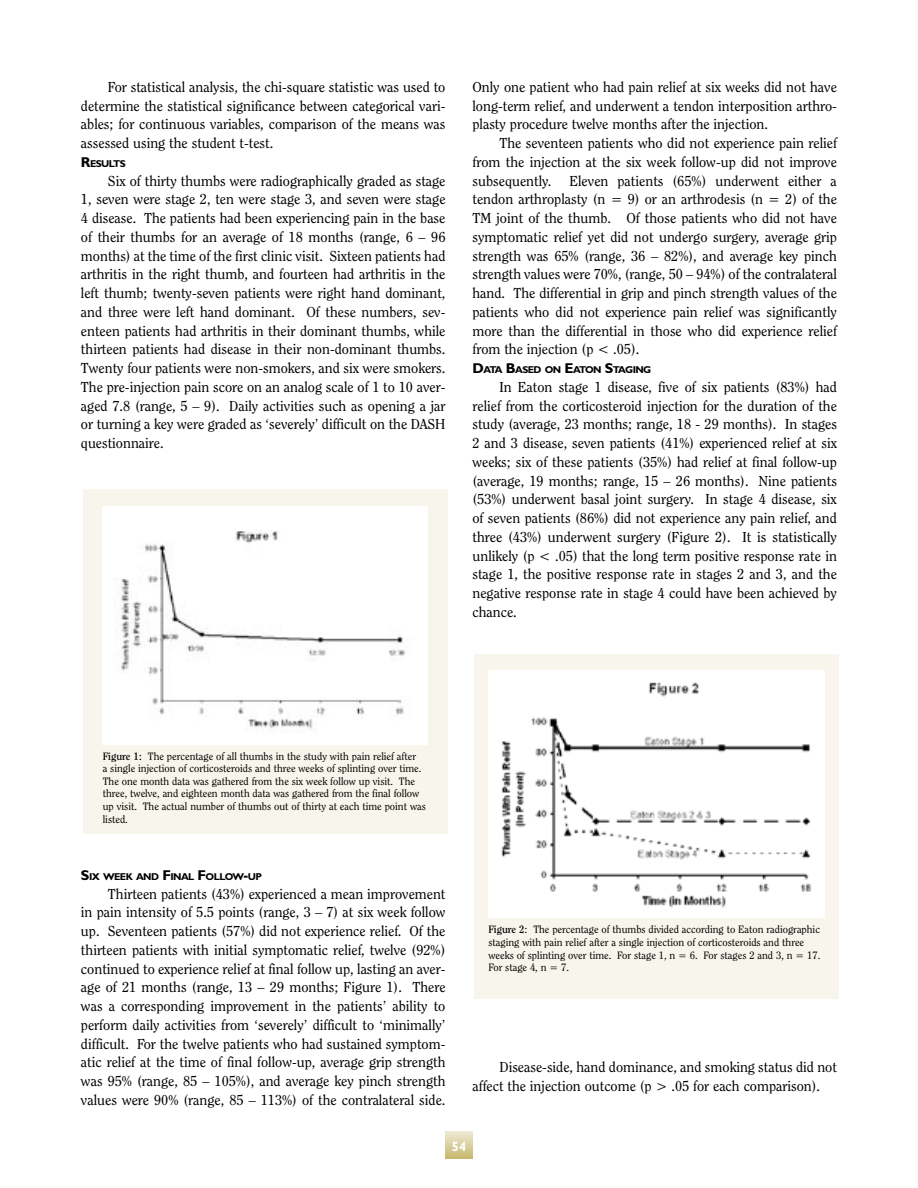
<style>
.page{position:relative;width:918px;height:1188px;background:#fff}
.page>*{position:absolute;margin:0;border:0;box-sizing:border-box;transform-origin:0 0}
.t1{font:14.25px/18.8px "Clearface IT Cby BT";color:#000100;text-align:justify}
.t2{font:700 13.5px "Gill Sans";color:#fff;scale:.95 1}
.t3{font:10.5px/12.6px "Clearface IT Cby BT";color:#000100}
.t4{font:700 9.9px "Gill Sans";letter-spacing:-.055em;color:#000100}
.s1{font-size:14.25px}
.s2{font-weight:700}
</style>
<div class="page">
<svg style="left:446px;top:1132px;width:26px;height:27px"></svg>
<div style="left:83px;top:490px;width:364px;height:344px;background:#f8f6ec"></div>
<img style="left:103px;top:507px;width:324px;height:237px">
<div style="left:474px;top:655px;width:365px;height:344px;background:#f8f6ec"></div>
<img style="left:488px;top:670px;width:337px;height:248px">
<p class="t1" style="left:81px;top:77px;width:366px;text-indent:27px">For statistical analysis, the chi-square statistic was used to determine the statistical significance between categorical vari&shy;ables; for continuous variables, comparison of the means was assessed using the student t-test.</p>
<p class="t4" style="left:81px;top:158px;width:46px"><span class="s1">R</span>ESULTS</p>
<p class="t1" style="left:81px;top:171px;width:366px;text-indent:27px">Six of thirty thumbs were radiographically graded as stage 1, seven were stage 2, ten were stage 3, and seven were stage 4 disease. The patients had been experiencing pain in the base of their thumbs for an average of 18 months (range, 6 – 96 months) at the time of the first clinic visit. Sixteen patients had arthritis in the right thumb, and fourteen had arthritis in the left thumb; twenty-seven patients were right hand dominant, and three were left hand dominant. Of these numbers, sev&shy;enteen patients had arthritis in their dominant thumbs, while thirteen patients had disease in their non-dominant thumbs.<br>Twenty four patients were non-smokers, and six were smokers.<br>The pre-injection pain score on an analog scale of 1 to 10 aver&shy;aged 7.8 (range, 5 – 9). Daily activities such as opening a jar or turning a key were graded as ‘severely’ difficult on the DASH questionnaire.</p>
<p class="t1" style="left:472px;top:77px;width:366px">Only one patient who had pain relief at six weeks did not have long-term relief, and underwent a tendon interposition arthro&shy;plasty procedure twelve months after the injection.</p>
<p class="t1" style="left:472px;top:134px;width:366px;text-indent:27px">The seventeen patients who did not experience pain relief from the injection at the six week follow-up did not improve subsequently.</p>
<p class="t1" style="left:472px;top:171px;width:366px;text-indent:97px">Eleven patients (65%) underwent either a tendon arthroplasty (n = 9) or an arthrodesis (n = 2) of the TM joint of the thumb. Of those patients who did not have symptomatic relief yet did not undergo surgery, average grip strength was 65% (range, 36 – 82%), and average key pinch strength values were 70%, (range, 50 – 94%) of the contralateral hand. The differential in grip and pinch strength values of the patients who did not experience pain relief was significantly more than the differential in those who did experience relief from the injection (p &lt; .05).</p>
<p class="t4" style="left:472px;top:364px;width:180px"><span class="s1">D</span>ATA <span class="s1">B</span>ASED ON <span class="s1">E</span>ATON <span class="s1">S</span>TAGING</p>
<p class="t1" style="left:472px;top:377px;width:366px;text-indent:27px">In Eaton stage 1 disease, five of six patients (83%) had relief from the corticosteroid injection for the duration of the study (average, 23 months; range, 18 - 29 months). In stages 2 and 3 disease, seven patients (41%) experienced relief at six weeks; six of these patients (35%) had relief at final follow-up (average, 19 months; range, 15 – 26 months). Nine patients (53%) underwent basal joint surgery. In stage 4 disease, six of seven patients (86%) did not experience any pain relief, and three (43%) underwent surgery (Figure 2). It is statistically unlikely (p &lt; .05) that the long term positive response rate in stage 1, the positive response rate in stages 2 and 3, and the negative response rate in stage 4 could have been achieved by chance.</p>
<p class="t3" style="left:103px;top:749px;width:325px"><span class="s2">Figure 1:</span> The percentage of all thumbs in the study with pain relief after<br>a single injection of corticosteroids and three weeks of splinting over time.<br>The one month data was gathered from the six week follow up visit. The three, twelve, and eighteen month data was gathered from the final follow up visit. The actual number of thumbs out of thirty at each time point was listed.</p>
<p class="t4" style="left:81px;top:871px;width:182px"><span class="s1">S</span>IX WEEK AND <span class="s1">F</span>INAL <span class="s1">F</span>OLLOW<span class="s1">-</span>UP</p>
<p class="t1" style="left:81px;top:884px;width:366px;text-indent:27px">Thirteen patients (43%) experienced a mean improvement in pain intensity of 5.5 points (range, 3 – 7) at six week follow up. Seventeen patients (57%) did not experience relief. Of the thirteen patients with initial symptomatic relief, twelve (92%) continued to experience relief at final follow up, lasting an aver&shy;age of 21 months (range, 13 – 29 months; Figure 1). There was a corresponding improvement in the patients’ ability to perform daily activities from ‘severely’ difficult to ‘minimally’ difficult. For the twelve patients who had sustained symptom&shy;atic relief at the time of final follow-up, average grip strength was 95% (range, 85 – 105%), and average key pinch strength values were 90% (range, 85 – 113%) of the contralateral side.</p>
<p class="t3" style="left:488px;top:923px;width:333px"><span class="s2">Figure 2</span>: The percentage of thumbs divided according to Eaton radiographic staging with pain relief after a single injection of corticosteroids and three weeks of splinting over time. For stage 1, n = 6. For stages 2 and 3, n = 17.<br>For stage 4, n = 7.</p>
<p class="t1" style="left:472px;top:1057px;width:366px;text-indent:27px">Disease-side, hand dominance, and smoking status did not affect the injection outcome (p &gt; .05 for each comparison).</p>
<p class="t2" style="left:452px;top:1138px;width:16px">54</p>
</div>
